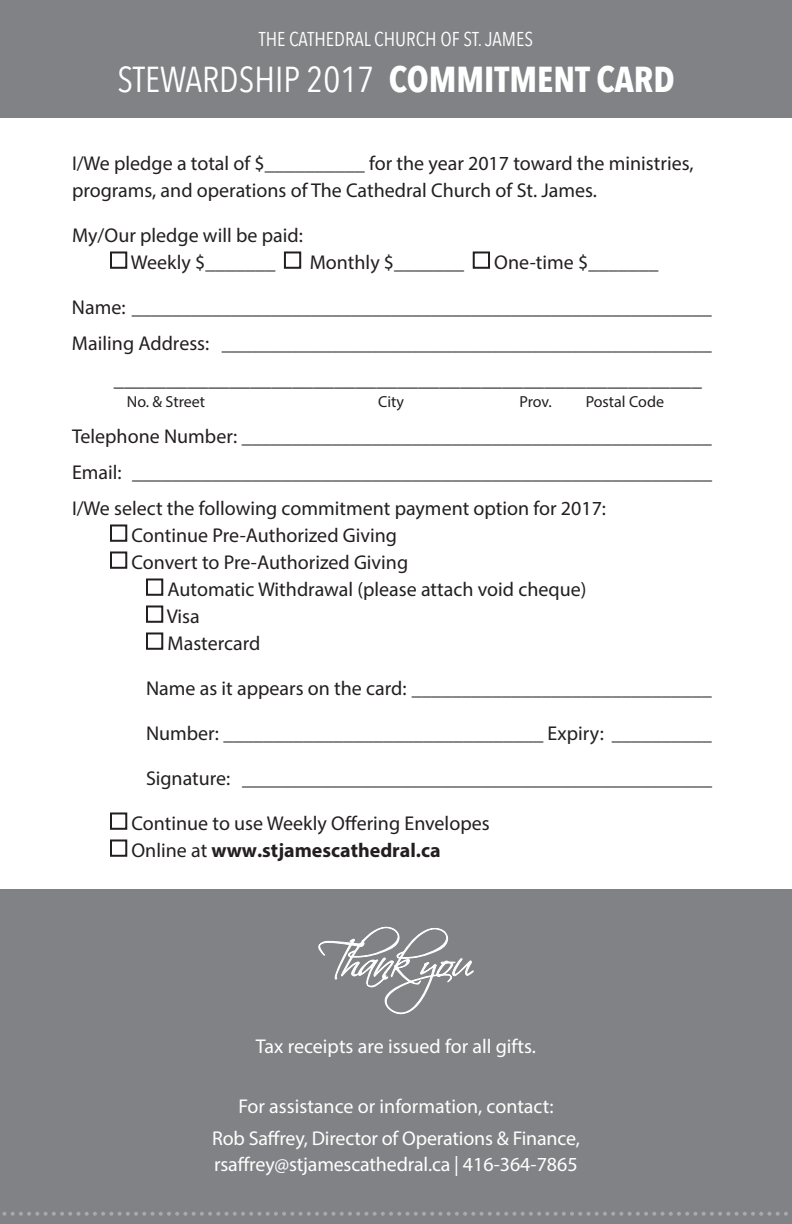
<style>
.page{position:relative;width:792px;height:1224px;background:#fff}
.page>*{position:absolute;margin:0;border:0;box-sizing:border-box;transform-origin:0 0}
.t1{font:36px "Avenir Next Condensed";color:#fff}
.t2{font:21px "Myriad Pro";color:#231f20}
.t3{font:20px/27px "Myriad Pro";color:#231f20}
.t4{font:20px/32px "Myriad Pro";letter-spacing:-.005em;color:#fff;text-align:center}
.t5{font:20px "Avenir Next Condensed";color:#fff}
.t6{font:16px "Myriad Pro";color:#231f20}
.s1{font-weight:700}
</style>
<div class="page">
<div style="left:0;top:890px;width:792px;height:334px;background:#808285"></div>
<div style="left:0;top:0;width:792px;height:118px;background:#808285"></div>
<div style="left:110px;top:251px;width:17px;height:18px;border:2px solid #231f20"></div>
<div style="left:284px;top:251px;width:17px;height:18px;border:2px solid #231f20"></div>
<div style="left:473px;top:251px;width:17px;height:18px;border:2px solid #231f20"></div>
<div style="left:110px;top:524px;width:17px;height:18px;border:2px solid #231f20"></div>
<div style="left:110px;top:551px;width:17px;height:18px;border:2px solid #231f20"></div>
<div style="left:146px;top:578px;width:17px;height:18px;border:2px solid #231f20"></div>
<div style="left:146px;top:605px;width:17px;height:18px;border:2px solid #231f20"></div>
<div style="left:146px;top:632px;width:17px;height:18px;border:2px solid #231f20"></div>
<div style="left:110px;top:812px;width:17px;height:18px;border:2px solid #231f20"></div>
<div style="left:110px;top:839px;width:17px;height:18px;border:2px solid #231f20"></div>
<svg style="left:2px;top:1212px;width:786px;height:4px"></svg>
<svg style="left:318px;top:927px;width:156px;height:87px"></svg>
<p class="t5" style="left:259px;top:27px;width:274px">THE CATHEDRAL CHURCH OF ST. JAMES</p>
<h1 class="t1" style="left:117px;top:58px;width:559px">STEWARDSH IP 2017 <span class="s1">COMMITMENT CARD</span></h1>
<p class="t3" style="left:72px;top:149px;width:623px">I/We pledge a total of $__________ for the year 2017 toward the ministries, programs, and operations of The Cathedral Church of St. James.</p>
<p class="t3" style="left:131px;top:221px;width:174px;text-indent:-59px">My/Our pledge will be paid:<br>Weekly $_______</p>
<p class="t3" style="left:310px;top:248px;width:156px">Monthly $_______</p>
<p class="t3" style="left:494px;top:248px;width:166px">One-time $_______</p>
<p class="t3" style="left:72px;top:289px;width:641px;line-height:36px">Name: __________________________________________________________<br>Mailing Address: _________________________________________________</p>
<p class="t2" style="left:114px;top:366px;width:589px">________________________________________________________</p>
<p class="t6" style="left:127px;top:392px;width:80px">No. &amp; Street</p>
<p class="t6" style="left:378px;top:392px;width:27px">City</p>
<p class="t6" style="left:519px;top:392px;width:34px">Prov.</p>
<p class="t6" style="left:586px;top:392px;width:80px">Postal Code</p>
<p class="t3" style="left:72px;top:418px;width:641px;line-height:36px;text-align:justify">Telephone Number: _______________________________________________ Email: __________________________________________________________ I/We select the following commitment payment option for 2017:</p>
<p class="t3" style="left:132px;top:521px;width:267px">Continue Pre-Authorized Giving</p>
<p class="t3" style="left:132px;top:548px;width:278px">Convert to Pre-Authorized Giving</p>
<p class="t3" style="left:168px;top:575px;width:420px">Automatic Withdrawal (please attach void cheque)</p>
<p class="t3" style="left:167px;top:602px;width:35px">Visa</p>
<p class="t3" style="left:168px;top:629px;width:94px">Mastercard</p>
<p class="t3" style="left:146px;top:674px;width:567px">Name as it appears on the card: ______________________________</p>
<p class="t3" style="left:146px;top:719px;width:567px">Number: ________________________________ Expiry: __________</p>
<p class="t3" style="left:146px;top:764px;width:567px">Signature: _______________________________________________</p>
<p class="t3" style="left:132px;top:809px;width:360px">Continue to use Weekly Offering Envelopes<br>Online at <span class="s1">www.stjamescathedral.ca</span></p>
<p class="t4" style="left:256px;top:1030px;width:282px">Tax receipts are issued for all gifts.</p>
<p class="t4" style="left:212px;top:1090px;width:369px">For assistance or information, contact:<br>Rob Saffrey, Director of Operations &amp; Finance,</p>
<p class="t4" style="left:214px;top:1148px;width:365px">rsaffrey@stjamescathedral.ca | 416-364-7865</p>
</div>
